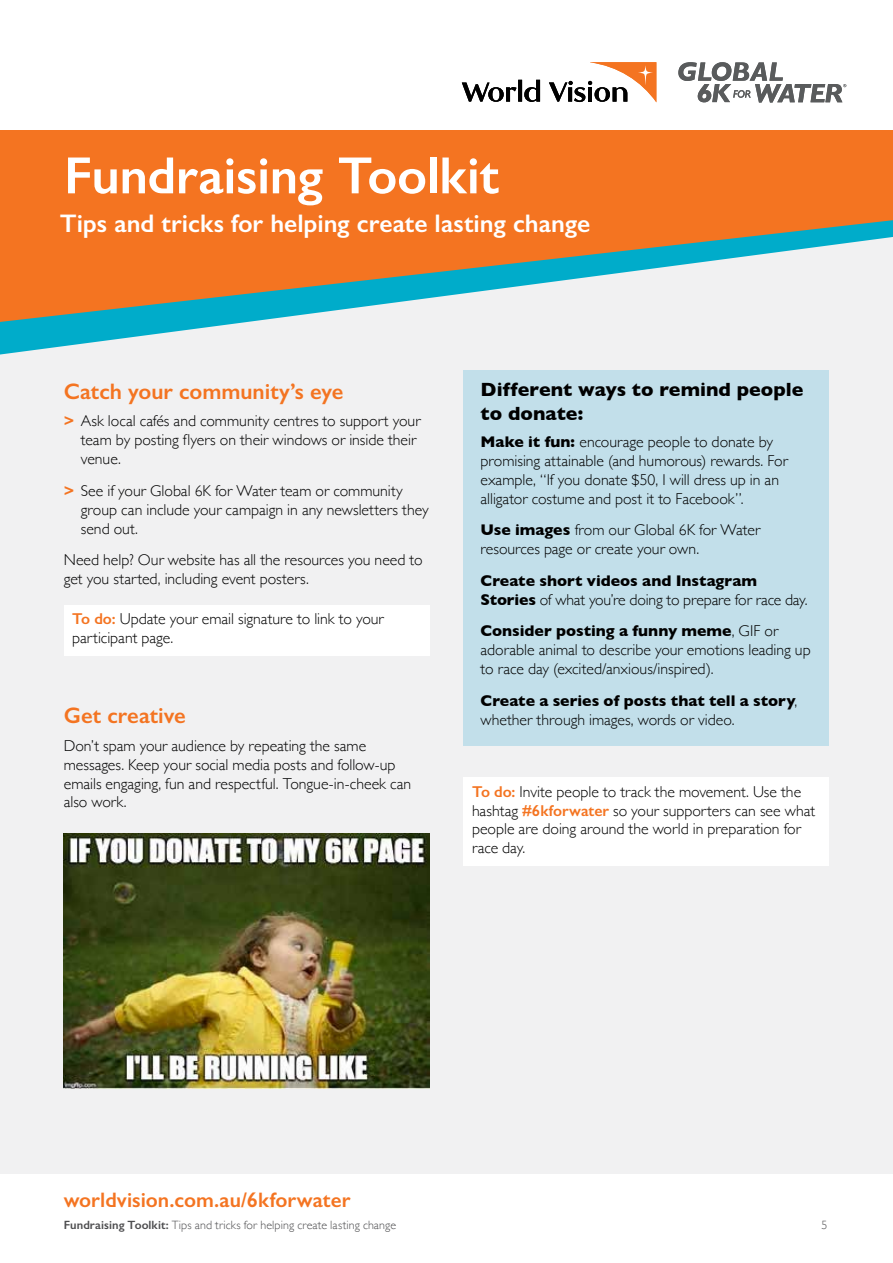
<style>
.page{position:relative;width:893px;height:1263px;background:#fff}
.page>*{position:absolute;margin:0;border:0;box-sizing:border-box;transform-origin:0 0}
.t1{font:600 52.5px "Gill Sans";letter-spacing:-.005em;color:#fff}
.t2{font:600 25.5px "Gill Sans";color:#fff}
.t3{font:600 22.5px "Gill Sans";color:#f47421}
.t4{font:600 21px "Gill Sans";color:#f47421}
.t5{font:700 19.5px/23.4px "Gill Sans";letter-spacing:.005em;color:#000}
.t6{font:300 15.75px/18.9px "Gill Sans";color:#000}
.t7{font:300 12px "Gill Sans";letter-spacing:.01em;color:#4d4d4f}
.s1{font-weight:700;color:#f47421}
.s2{font-weight:600;color:#f47421}
.s3{font-weight:700}
.s4{font-weight:600}
</style>
<div class="page">
<div style="left:0;top:130px;width:893px;height:1044px;background:#f1f1f2"></div>
<svg style="left:0;top:323px;width:239px;height:32px"></svg>
<svg style="left:0;top:130px;width:893px;height:193px;fill:#f47421"></svg>
<svg style="left:462px;top:62px;width:194px;height:40px"></svg>
<svg style="left:678px;top:62px;width:168px;height:41px"></svg>
<div style="left:64px;top:604px;width:365px;height:51px;background:#fff"></div>
<div style="left:463px;top:370px;width:366px;height:71px;background:#c2dfea"></div>
<div style="left:463px;top:423px;width:366px;height:101px;background:#c2dfea"></div>
<div style="left:463px;top:512px;width:366px;height:63px;background:#c2dfea"></div>
<div style="left:463px;top:562px;width:366px;height:64px;background:#c2dfea"></div>
<div style="left:463px;top:613px;width:366px;height:82px;background:#c2dfea"></div>
<div style="left:463px;top:682px;width:366px;height:63px;background:#c2dfea"></div>
<div style="left:463px;top:777px;width:366px;height:88px;background:#fff"></div>
<img style="left:64px;top:833px;width:365px;height:256px">
<h1 class="t1" style="left:64px;top:144px;width:436px">Fundraising Toolkit</h1>
<h2 class="t2" style="left:60px;top:208px;width:532px">Tips and tricks for helping create lasting change</h2>
<h3 class="t3" style="left:64px;top:378px;width:281px">Catch your community’s eye</h3>
<p class="t6" style="left:81px;top:411px;width:341px;text-indent:-17px"><span class="s1">&gt;</span> Ask local cafés and community centres to support your team by posting flyers on their windows or inside their venue.</p>
<p class="t6" style="left:81px;top:481px;width:349px;text-indent:-17px"><span class="s1">&gt;</span> See if your Global 6K for Water team or community group can include your campaign in any newsletters they send out.</p>
<p class="t6" style="left:64px;top:550px;width:360px">Need help? Our website has all the resources you need to get you started, including event posters.</p>
<p class="t6" style="left:72px;top:609px;width:313px"><span class="s2">To do:</span> Update your email signature to link to your participant page.</p>
<h3 class="t3" style="left:64px;top:702px;width:123px">Get creative</h3>
<p class="t6" style="left:64px;top:735px;width:349px">Don’t spam your audience by repeating the same messages. Keep your social media posts and follow-up emails engaging, fun and respectful. Tongue-in-cheek can also work.</p>
<p class="t5" style="left:480px;top:377px;width:324px">Different ways to remind people to donate:</p>
<p class="t6" style="left:480px;top:432px;width:309px"><span class="s3">Make it fun:</span> encourage people to donate by promising attainable (and humorous) rewards. For example, “If you donate $50, I will dress up in an alligator costume and post it to Facebook”.</p>
<p class="t6" style="left:480px;top:520px;width:281px"><span class="s3">Use images</span> from our Global 6K for Water resources page or create your own.</p>
<p class="t6" style="left:480px;top:570px;width:329px"><span class="s3">Create short videos and Instagram<br>Stories</span> of what you’re doing to prepare for race day.</p>
<p class="t6" style="left:480px;top:621px;width:332px"><span class="s3">Consider posting a funny meme</span>, GIF or adorable animal to describe your emotions leading up to race day (excited/anxious/inspired).</p>
<p class="t6" style="left:480px;top:690px;width:318px"><span class="s3">Create a series of posts that tell a story</span>, whether through images, words or video.</p>
<p class="t6" style="left:472px;top:781px;width:345px"><span class="s2">To do:</span> Invite people to track the movement. Use the hashtag <span class="s2">#6kforwater</span> so your supporters can see what people are doing around the world in preparation for race day.</p>
<h3 class="t4" style="left:64px;top:1187px;width:288px">worldvision.com.au/6kforwater</h3>
<p class="t7" style="left:64px;top:1215px;width:334px"><span class="s4">Fundraising Toolkit:</span> Tips and tricks for helping create lasting change</p>
<p class="t7" style="left:821px;top:1215px;width:7px">5</p>
</div>
